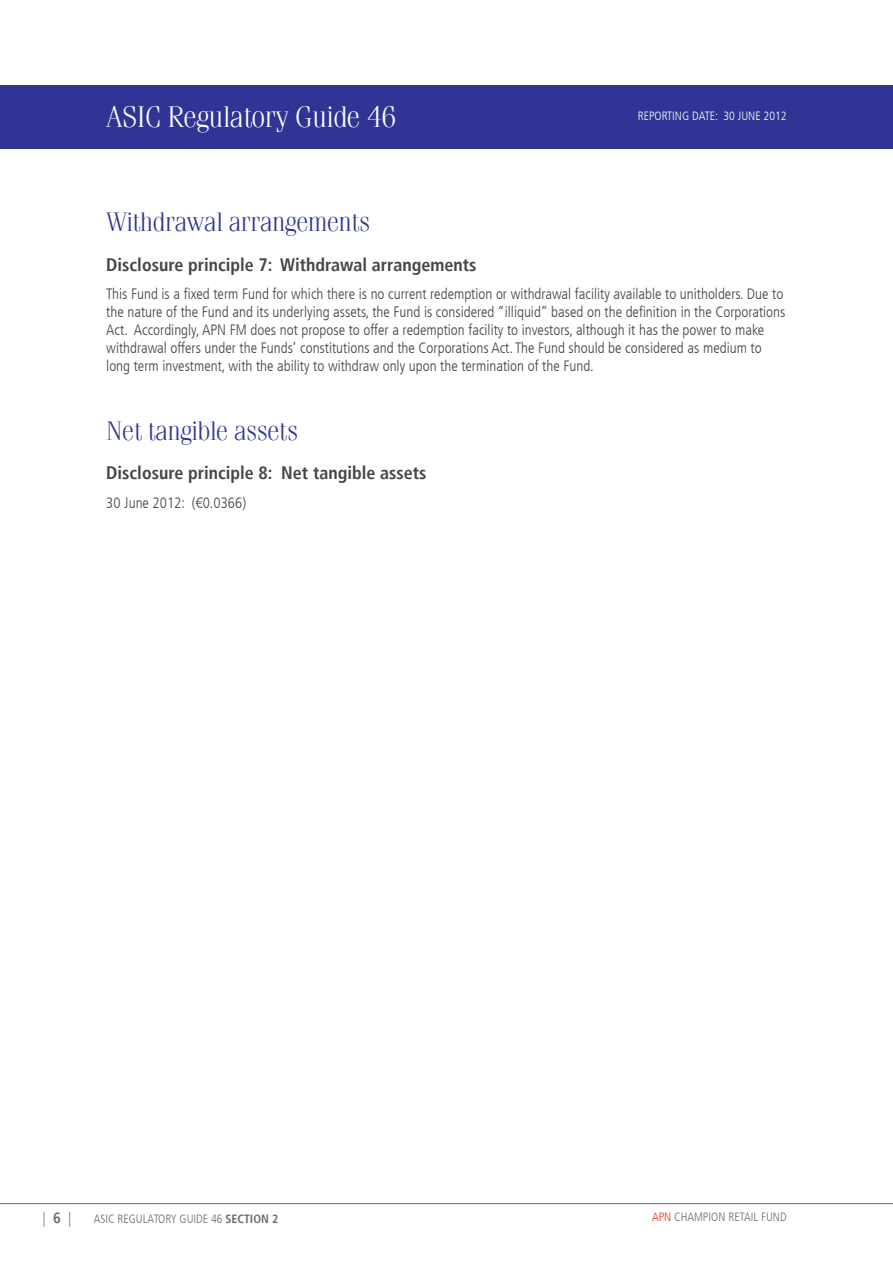
<style>
.page{position:relative;width:893px;height:1263px;background:#fff}
.page>*{position:absolute;margin:0;border:0;box-sizing:border-box;transform-origin:0 0}
.t1{font:300 30px "Fenice LT";letter-spacing:-.03em;color:#fff}
.Paragraph_Style_1{font:300 27px "Fenice LT";letter-spacing:-.03em;color:#313494}
.Paragraph_Style_1-2{font:700 condensed 18px "Frutiger LT";color:#454647}
.t2{font:300 condensed 15px/18px "Frutiger LT";color:#454647}
.t3{font:300 condensed 15px "Frutiger LT";color:#706a69}
.t4{font:300 condensed 12px "Frutiger LT";color:#706a69}
.t5{font:300 condensed 12px "Frutiger LT";color:#fff}
.s1{font-weight:700}
.s2{color:#ee2e22}
</style>
<div class="page">
<div style="left:0;top:85px;width:893px;height:64px;background:#313494"></div>
<hr style="left:0;top:1203px;width:893px;height:1px;background:#706a69">
<h1 class="t1" style="left:106px;top:99px;width:292px">ASIC Regulatory Guide 46</h1>
<p class="t5" style="left:638px;top:109px;width:151px">REPORTING DATE: 30 JUNE 2012</p>
<p class="Paragraph_Style_1" style="left:106px;top:206px;width:266px">Withdrawal arrangements</p>
<p class="Paragraph_Style_1-2" style="left:106px;top:254px;width:372px">Disclosure principle 7: Withdrawal arrangements</p>
<p class="t2" style="left:106px;top:285px;width:681px">This Fund is a fixed term Fund for which there is no current redemption or withdrawal facility available to unitholders. Due to the nature of the Fund and its underlying assets, the Fund is considered “illiquid” based on the definition in the Corporations Act. Accordingly, APN FM does not propose to offer a redemption facility to investors, although it has the power to make withdrawal offers under the Funds’ constitutions and the Corporations Act. The Fund should be considered as medium to long term investment, with the ability to withdraw only upon the termination of the Fund.</p>
<p class="Paragraph_Style_1" style="left:106px;top:415px;width:193px">Net tangible assets</p>
<p class="Paragraph_Style_1-2" style="left:106px;top:462px;width:322px">Disclosure principle 8: Net tangible assets</p>
<p class="t2" style="left:106px;top:494px;width:141px">30 June 2012: (€0.0366)</p>
<p class="t3" style="left:43px;top:1209px;width:30px">| <span class="s1">6</span> |</p>
<p class="t4" style="left:94px;top:1212px;width:186px">ASIC REGULATORY GUIDE 46 <span class="s1">SECTION 2</span></p>
<p class="t4" style="left:652px;top:1210px;width:136px"><span class="s2">APN</span> CHAMPION RETAIL FUND</p>
</div>
